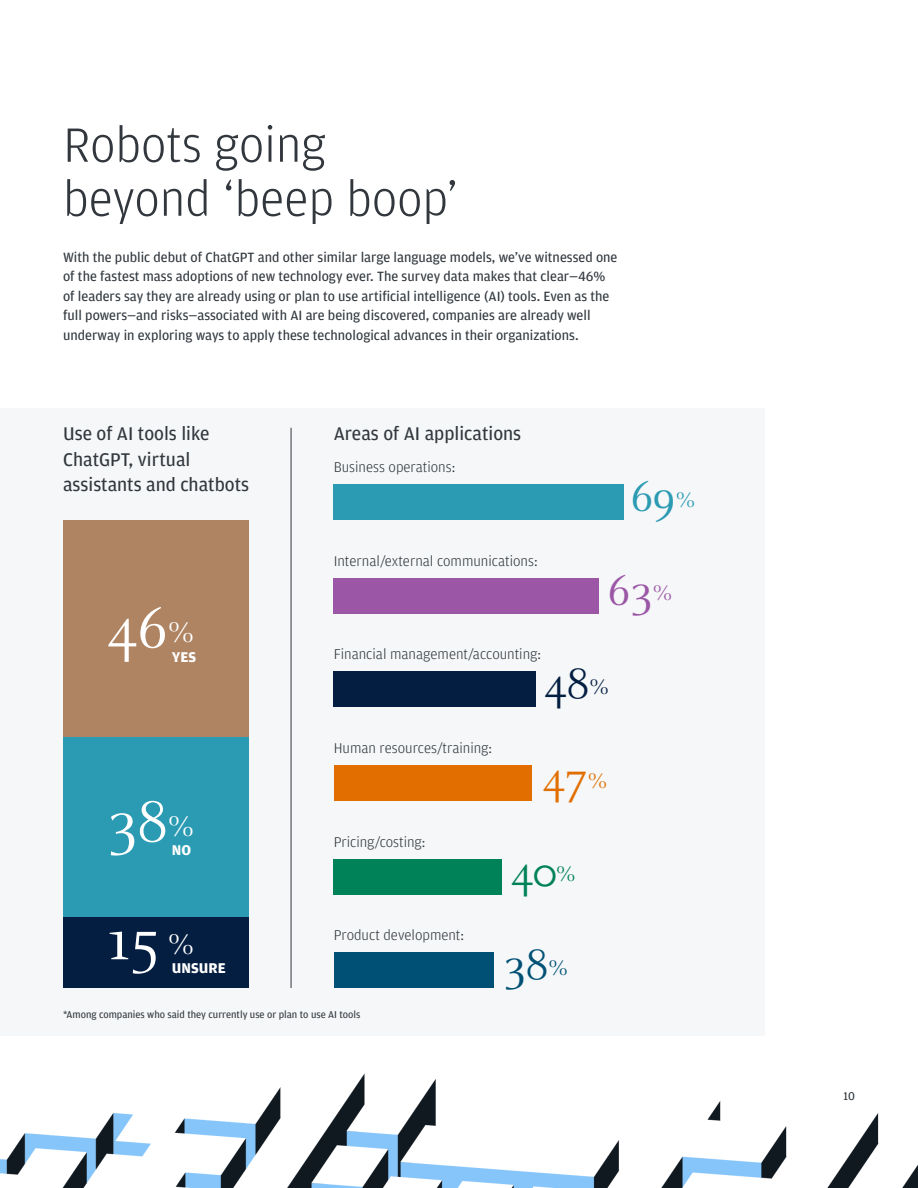
<style>
.page{position:relative;width:918px;height:1188px;background:#fff}
.page>*{position:absolute;margin:0;border:0;box-sizing:border-box;transform-origin:0 0}
.t1{font:62.7px "Celeste OT";color:#fff}
.t2{font:300 51px/54px "Amplitude";color:#31373d}
.t3{font:46.5px "Celeste OT";color:#2b9ab3}
.t4{font:46.5px "Celeste OT";color:#9b57a6}
.t5{font:46.5px "Celeste OT";color:#041e42}
.t6{font:46.5px "Celeste OT";color:#e26e00}
.t7{font:46.5px "Celeste OT";color:#008259}
.t8{font:46.5px "Celeste OT";color:#005075}
.t9{font:19.5px/25.5px "Amplitude";color:#31373d}
.t10{font:300 15px "Amplitude";color:#31373d}
.t11{font:700 15px "Amplitude";color:#fff}
.t12{font:14.25px/19.5px "Amplitude";color:#31373d}
.t13{font:12px "Amplitude";color:#31373d}
.t14{font:10.5px "Amplitude";color:#31373d}
.s1{font-size:23.25px}
.s2{font-size:31.35px}
</style>
<div class="page">
<div style="left:0;top:408px;width:765px;height:628px;background:#f5f7f8"></div>
<div style="left:63px;top:520px;width:185px;height:217px;background:#af8462"></div>
<div style="left:63px;top:737px;width:185px;height:180px;background:#2b9ab3"></div>
<div style="left:63px;top:917px;width:185px;height:71px;background:#041e42"></div>
<div style="left:334px;top:485px;width:290px;height:35px;background:#2b9ab3"></div>
<div style="left:334px;top:578px;width:265px;height:35px;background:#9b57a6"></div>
<div style="left:334px;top:672px;width:202px;height:35px;background:#041e42"></div>
<div style="left:334px;top:766px;width:198px;height:35px;background:#e26e00"></div>
<div style="left:334px;top:859px;width:168px;height:35px;background:#008259"></div>
<div style="left:334px;top:953px;width:160px;height:35px;background:#005075"></div>
<hr style="left:291px;top:428px;width:1px;height:560px;background:#31373d">
<img style="left:0;top:1073px;width:918px;height:115px">
<h2 class="t2" style="left:63px;top:118px;width:397px">Robots going beyond ‘beep boop’</h2>
<p class="t12" style="left:63px;top:248px;width:556px">With the public debut of ChatGPT and other similar large language models, we’ve witnessed one of the fastest mass adoptions of new technology ever. The survey data makes that clear—46% of leaders say they are already using or plan to use artificial intelligence (AI) tools. Even as the full powers—and risks—associated with AI are being discovered, companies are already well underway in exploring ways to apply these technological advances in their organizations.</p>
<p class="t9" style="left:63px;top:421px;width:188px">Use of AI tools like<br>ChatGPT, virtual assistants and chatbots</p>
<p class="t9" style="left:334px;top:421px;width:189px">Areas of AI applications</p>
<p class="t10" style="left:334px;top:459px;width:123px">Business operations:</p>
<p class="t10" style="left:334px;top:553px;width:205px">Internal/external communications:</p>
<p class="t3" style="left:631px;top:471px;width:67px">69<span class="s1">%</span></p>
<p class="t1" style="left:107px;top:594px;width:89px">46<span class="s2">%</span></p>
<p class="t11" style="left:172px;top:648px;width:26px">YES</p>
<p class="t1" style="left:107px;top:787px;width:89px">38<span class="s2">%</span></p>
<p class="t11" style="left:172px;top:842px;width:21px">NO</p>
<p class="t1" style="left:107px;top:905px;width:89px">15 <span class="s2">%</span></p>
<p class="t11" style="left:172px;top:960px;width:55px">UNSURE</p>
<p class="t10" style="left:334px;top:646px;width:209px">Financial management/accounting:</p>
<p class="t4" style="left:608px;top:565px;width:67px">63<span class="s1">%</span></p>
<p class="t10" style="left:334px;top:740px;width:160px">Human resources/training:</p>
<p class="t10" style="left:334px;top:833px;width:93px">Pricing/costing:</p>
<p class="t10" style="left:334px;top:927px;width:132px">Product development:</p>
<p class="t5" style="left:544px;top:658px;width:67px">48<span class="s1">%</span></p>
<p class="t6" style="left:543px;top:752px;width:67px">47<span class="s1">%</span></p>
<p class="t7" style="left:511px;top:846px;width:67px">40<span class="s1">%</span></p>
<p class="t8" style="left:503px;top:939px;width:67px">38<span class="s1">%</span></p>
<p class="t14" style="left:63px;top:1008px;width:299px">*Among companies who said they currently use or plan to use AI tools</p>
<p class="t13" style="left:843px;top:1089px;width:13px">10</p>
</div>
